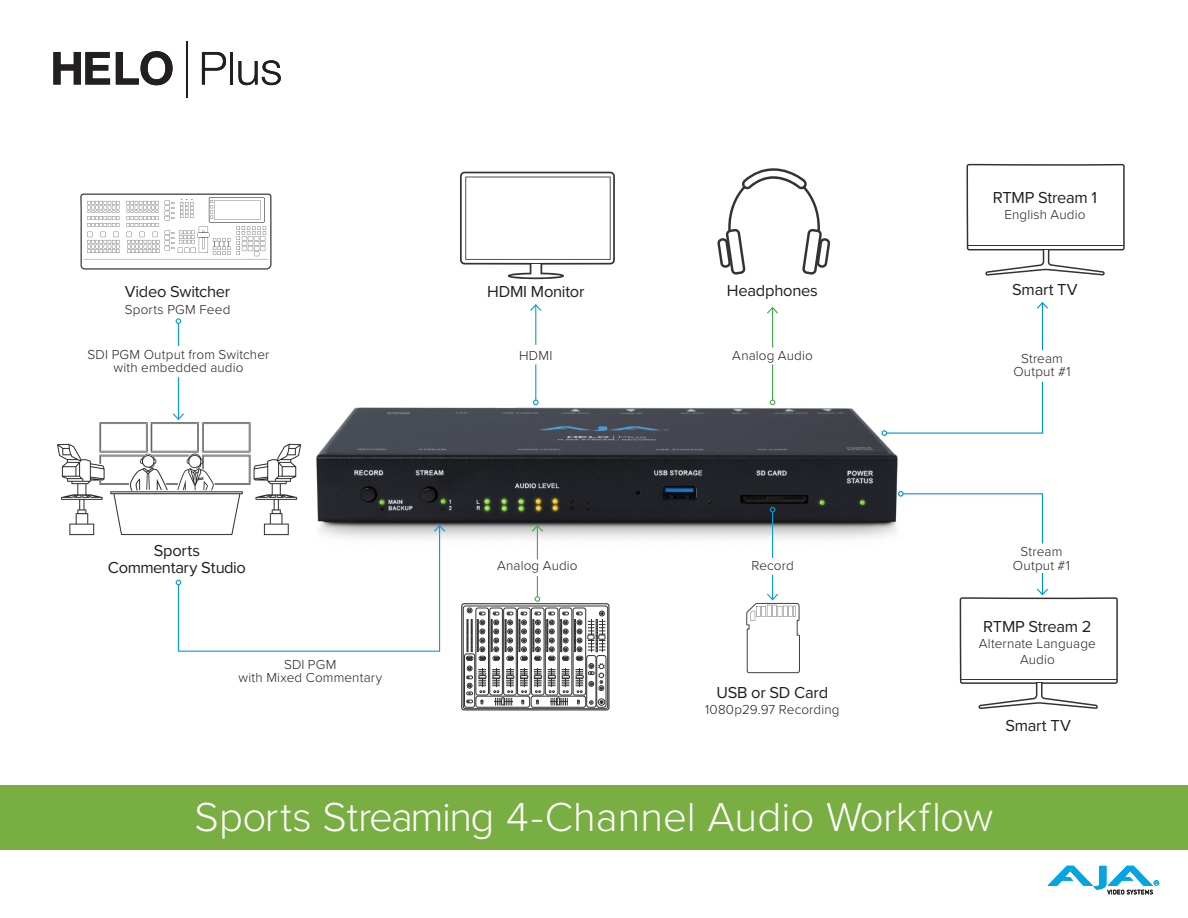
<style>
.page{position:relative;width:1188px;height:918px;background:#fff}
.page>*{position:absolute;margin:0;border:0;box-sizing:border-box;transform-origin:0 0}
.t1{font:300 42px "Proxima Nova";letter-spacing:-.005em;color:#fff}
.t2{font:16.5px "Proxima Nova";letter-spacing:-.015em;color:#231f20}
.t3{font:300 13.5px "Proxima Nova";letter-spacing:.01em;color:#231f20}
</style>
<div class="page">
<img style="left:57px;top:422px;width:230px;height:114px">
<svg style="left:460px;top:172px;width:155px;height:107px"></svg>
<div style="left:0;top:785px;width:1188px;height:65px;background:#79ae42"></div>
<hr style="left:535px;top:305px;width:1px;height:40px;background:#069ddc">
<svg style="left:530px;top:304px;width:12px;height:8px"></svg>
<hr style="left:772px;top:308px;width:1px;height:40px;background:#40ae49">
<svg style="left:767px;top:307px;width:11px;height:8px"></svg>
<svg style="left:176px;top:318px;width:5px;height:28px"></svg>
<hr style="left:535px;top:364px;width:1px;height:36px;background:#069ddc">
<hr style="left:772px;top:364px;width:1px;height:36px;background:#40ae49">
<hr style="left:178px;top:377px;width:1px;height:42px;background:#069ddc">
<svg style="left:173px;top:412px;width:11px;height:8px"></svg>
<svg style="left:933px;top:381px;width:110px;height:53px"></svg>
<svg style="left:933px;top:493px;width:110px;height:51px"></svg>
<hr style="left:1042px;top:303px;width:1px;height:47px;background:#0093d5">
<svg style="left:1037px;top:302px;width:11px;height:8px"></svg>
<svg style="left:717px;top:168px;width:113px;height:107px"></svg>
<svg style="left:81px;top:194px;width:191px;height:76px"></svg>
<svg style="left:960px;top:573px;width:158px;height:136px"></svg>
<svg style="left:202px;top:52px;width:24px;height:33px"></svg>
<hr style="left:230px;top:52px;width:3px;height:33px;background:#231f20">
<svg style="left:238px;top:60px;width:43px;height:25px"></svg>
<hr style="left:186px;top:41px;width:1px;height:57px;background:#231f20">
<svg style="left:53px;top:52px;width:57px;height:33px"></svg>
<svg style="left:116px;top:51px;width:57px;height:34px"></svg>
<img style="left:287px;top:393px;width:646px;height:162px">
<hr style="left:772px;top:512px;width:1px;height:46px;background:#069ddc">
<svg style="left:770px;top:507px;width:5px;height:5px"></svg>
<svg style="left:746px;top:575px;width:54px;height:98px"></svg>
<svg style="left:1048px;top:866px;width:111px;height:28px"></svg>
<hr style="left:537px;top:526px;width:1px;height:33px;background:#40ae49">
<svg style="left:531px;top:524px;width:13px;height:9px"></svg>
<svg style="left:535px;top:576px;width:5px;height:26px"></svg>
<div style="left:464px;top:654px;width:11px;height:53px;border:1px solid #333;border-radius:2px"></div>
<div style="left:463px;top:606px;width:145px;height:103px;border:1px solid #333;border-radius:2px"></div>
<div style="left:461px;top:603px;width:149px;height:107px;border:1px solid #333;border-radius:2px"></div>
<div style="left:476px;top:696px;width:54px;height:11px;border:1px solid #333;border-radius:2px"></div>
<div style="left:587px;top:655px;width:9px;height:52px;border:1px solid #333;border-radius:2px"></div>
<div style="left:597px;top:655px;width:9px;height:52px;border:1px solid #333;border-radius:2px"></div>
<div style="left:531px;top:696px;width:55px;height:11px;border:1px solid #333;border-radius:2px"></div>
<svg style="left:466px;top:608px;width:139px;height:98px"></svg>
<svg style="left:966px;top:164px;width:159px;height:112px"></svg>
<svg style="left:176px;top:524px;width:270px;height:128px"></svg>
<p class="t2" style="left:993px;top:185px;width:106px">RTMP Stream 1</p>
<p class="t3" style="left:1004px;top:205px;width:82px">English Audio</p>
<p class="t2" style="left:1012px;top:277px;width:67px">Smart TV</p>
<p class="t2" style="left:125px;top:280px;width:107px">Video Switcher</p>
<p class="t2" style="left:487px;top:279px;width:99px">HDMI Monitor</p>
<p class="t2" style="left:727px;top:278px;width:92px">Headphones</p>
<p class="t3" style="left:125px;top:299px;width:107px">Sports PGM Feed</p>
<p class="t3" style="left:519px;top:345px;width:35px">HDMI</p>
<p class="t3" style="left:732px;top:345px;width:82px">Analog Audio</p>
<p class="t3" style="left:1021px;top:348px;width:43px">Stream</p>
<p class="t3" style="left:1013px;top:361px;width:59px">Output #1</p>
<p class="t3" style="left:87px;top:345px;width:183px">SDI PGM Output from Switcher</p>
<p class="t3" style="left:113px;top:358px;width:132px">with embedded audio</p>
<p class="t2" style="left:154px;top:538px;width:48px">Sports</p>
<p class="t2" style="left:108px;top:555px;width:139px">Commentary Studio</p>
<p class="t3" style="left:284px;top:655px;width:54px">SDI PGM</p>
<p class="t3" style="left:239px;top:668px;width:145px">with Mixed Commentary</p>
<p class="t3" style="left:497px;top:556px;width:82px">Analog Audio</p>
<p class="t3" style="left:751px;top:556px;width:44px">Record</p>
<p class="t2" style="left:717px;top:680px;width:113px">USB or SD Card</p>
<p class="t3" style="left:705px;top:699px;width:136px">1080p29.97 Recording</p>
<p class="t3" style="left:1021px;top:542px;width:43px">Stream</p>
<p class="t3" style="left:1013px;top:555px;width:59px">Output #1</p>
<p class="t2" style="left:983px;top:614px;width:110px">RTMP Stream 2</p>
<p class="t3" style="left:979px;top:633px;width:118px">Alternate Language</p>
<p class="t3" style="left:1020px;top:650px;width:36px">Audio</p>
<p class="t2" style="left:1005px;top:713px;width:67px">Smart TV</p>
<p class="t1" style="left:195px;top:786px;width:800px">Sports Streaming 4-Channel Audio Workflow</p>
</div>
